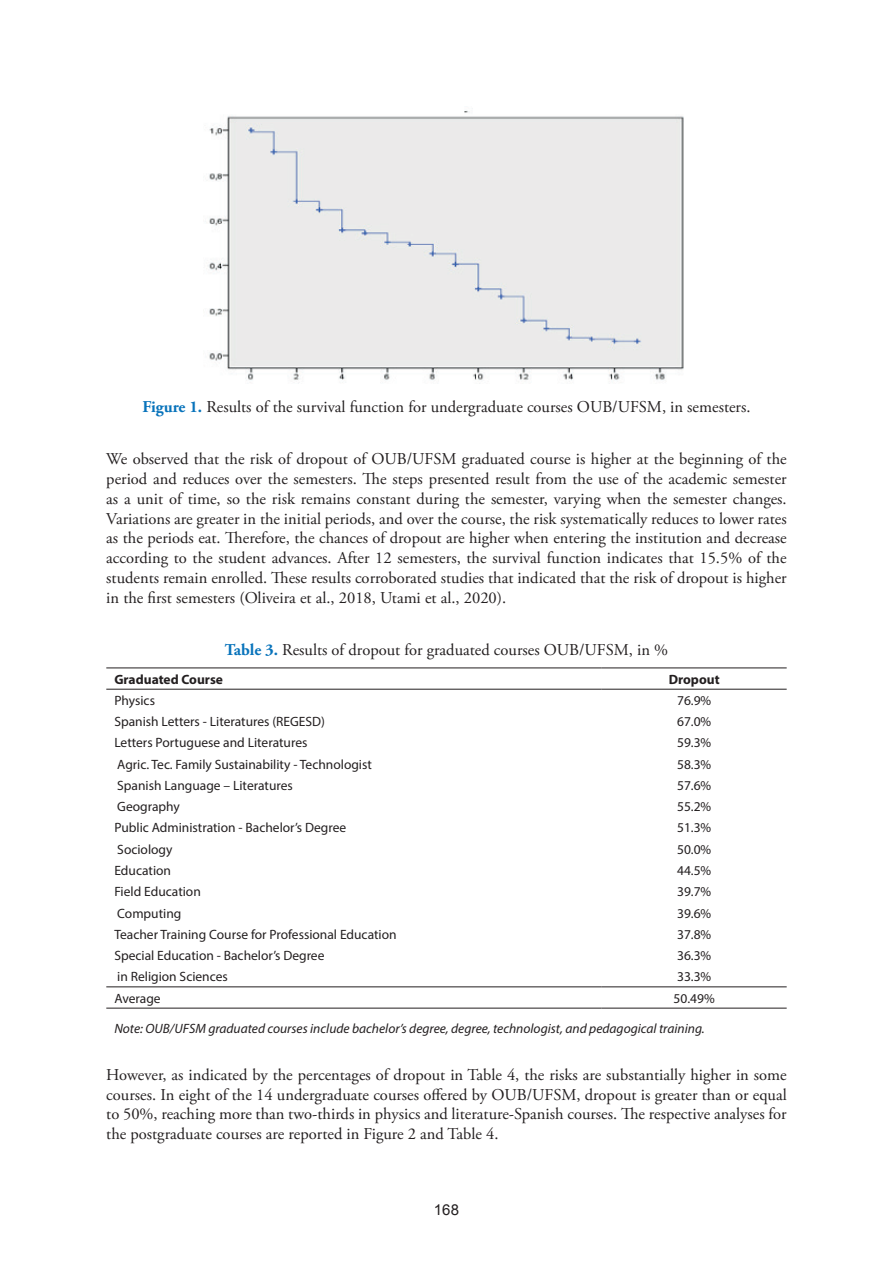
<style>
.page{position:relative;width:893px;height:1263px;background:#fff}
.page>*{position:absolute;margin:0;border:0;box-sizing:border-box;transform-origin:0 0}
.t1{font:16.5px/19.8px "Adobe Garamond Pro";color:#231f20;text-align:justify}
.t2{font:15px "Arial";color:#231f20}
.t3{font:13.5px "Myriad Pro";color:#231f20}
.t4{font:italic 13.5px "Myriad Pro";color:#231f20}
.t5{font:700 13.5px "Myriad Pro";color:#231f20}
.s1{font-weight:700;color:#0873bb}
</style>
<div class="page">
<img style="left:208px;top:111px;width:476px;height:273px">
<hr style="left:106px;top:986px;width:496px;height:1px;background:#231f20">
<hr style="left:602px;top:986px;width:185px;height:1px;background:#231f20">
<hr style="left:106px;top:1008px;width:496px;height:1px;background:#231f20">
<hr style="left:602px;top:1008px;width:185px;height:1px;background:#231f20">
<hr style="left:106px;top:667px;width:496px;height:1px;background:#231f20">
<hr style="left:602px;top:667px;width:185px;height:1px;background:#231f20">
<hr style="left:106px;top:689px;width:496px;height:1px;background:#231f20">
<hr style="left:602px;top:689px;width:185px;height:1px;background:#231f20">
<p class="t1" style="left:142px;top:397px;width:610px"><span class="s1">Figure 1.</span> Results of the survival function for undergraduate courses OUB/UFSM, in semesters.</p>
<p class="t1" style="left:106px;top:450px;width:682px">We observed that the risk of dropout of OUB/UFSM graduated course is higher at the beginning of the period and reduces over the semesters. The steps presented result from the use of the academic semester as a unit of time, so the risk remains constant during the semester, varying when the semester changes.<br>Variations are greater in the initial periods, and over the course, the risk systematically reduces to lower rates as the periods eat. Therefore, the chances of dropout are higher when entering the institution and decrease according to the student advances. After 12 semesters, the survival function indicates that 15.5% of the students remain enrolled. These results corroborated studies that indicated that the risk of dropout is higher in the first semesters (Oliveira et al., 2018, Utami et al., 2020).</p>
<p class="t1" style="left:225px;top:641px;width:445px"><span class="s1">Table 3.</span> Results of dropout for graduated courses OUB/UFSM, in %</p>
<p class="t5" style="left:114px;top:670px;width:110px">Graduated Course</p>
<p class="t5" style="left:669px;top:670px;width:52px">Dropout</p>
<p class="t3" style="left:114px;top:692px;width:42px">Physics</p>
<p class="t3" style="left:677px;top:692px;width:36px">76.9%</p>
<p class="t3" style="left:114px;top:713px;width:212px">Spanish Letters - Literatures (REGESD)</p>
<p class="t3" style="left:677px;top:713px;width:36px">67.0%</p>
<p class="t3" style="left:114px;top:734px;width:195px">Letters Portuguese and Literatures</p>
<p class="t3" style="left:677px;top:734px;width:36px">59.3%</p>
<p class="t3" style="left:117px;top:756px;width:256px">Agric. Tec. Family Sustainability - Technologist</p>
<p class="t3" style="left:677px;top:756px;width:36px">58.3%</p>
<p class="t3" style="left:117px;top:777px;width:177px">Spanish Language – Literatures</p>
<p class="t3" style="left:677px;top:777px;width:36px">57.6%</p>
<p class="t3" style="left:117px;top:798px;width:64px">Geography</p>
<p class="t3" style="left:677px;top:798px;width:36px">55.2%</p>
<p class="t3" style="left:114px;top:820px;width:233px">Public Administration - Bachelor’s Degree</p>
<p class="t3" style="left:677px;top:820px;width:36px">51.3%</p>
<p class="t3" style="left:117px;top:841px;width:57px">Sociology</p>
<p class="t3" style="left:677px;top:841px;width:36px">50.0%</p>
<p class="t3" style="left:114px;top:862px;width:58px">Education</p>
<p class="t3" style="left:677px;top:862px;width:36px">44.5%</p>
<p class="t3" style="left:114px;top:883px;width:88px">Field Education</p>
<p class="t3" style="left:677px;top:883px;width:36px">39.7%</p>
<p class="t3" style="left:117px;top:905px;width:66px">Computing</p>
<p class="t3" style="left:677px;top:905px;width:36px">39.6%</p>
<p class="t3" style="left:114px;top:926px;width:284px">Teacher Training Course for Professional Education</p>
<p class="t3" style="left:677px;top:926px;width:36px">37.8%</p>
<p class="t3" style="left:114px;top:947px;width:212px">Special Education - Bachelor’s Degree</p>
<p class="t3" style="left:677px;top:947px;width:36px">36.3%</p>
<p class="t3" style="left:117px;top:968px;width:112px">in Religion Sciences</p>
<p class="t3" style="left:677px;top:968px;width:36px">33.3%</p>
<p class="t3" style="left:114px;top:990px;width:48px">Average</p>
<p class="t3" style="left:674px;top:990px;width:43px">50.49%</p>
<p class="t4" style="left:114px;top:1020px;width:592px">Note: OUB/UFSM graduated courses include bachelor’s degree, degree, technologist, and pedagogical training.</p>
<p class="t1" style="left:106px;top:1065px;width:682px">However, as indicated by the percentages of dropout in Table 4, the risks are substantially higher in some courses. In eight of the 14 undergraduate courses offered by OUB/UFSM, dropout is greater than or equal to 50%, reaching more than two-thirds in physics and literature-Spanish courses. The respective analyses for the postgraduate courses are reported in Figure 2 and Table 4.</p>
<p class="t2" style="left:434px;top:1199px;width:27px">168</p>
</div>
